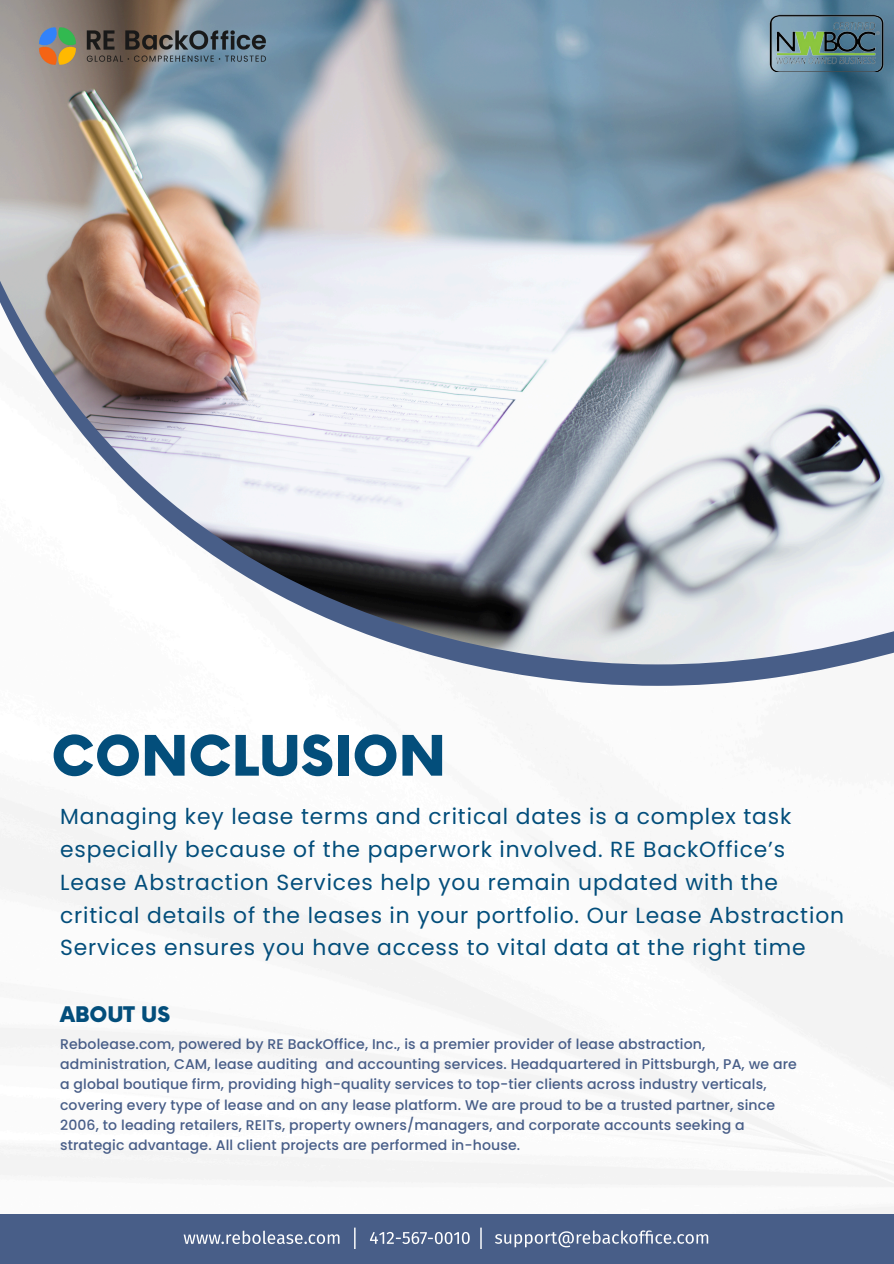
<style>
.page{position:relative;width:894px;height:1264px;background:#fff}
.page>*{position:absolute;margin:0;border:0;box-sizing:border-box;transform-origin:0 0}
.t1{font:900 54.3px "Now";color:#034e7b}
.t2{font:21.75px/32.7px "Poppins";letter-spacing:.04em;color:#034e7b}
.t3{font:900 21px "Now";color:#034e7b}
.t4{font:500 14.1px/20.2px "Poppins";letter-spacing:.01em;color:#485e88}
</style>
<div class="page">
<img style="left:0;top:685px;width:893px;height:578px">
<div style="left:1px;top:1214px;width:892px;height:49px;background:#485e88"></div>
<svg style="left:370px;top:1232px;width:99px;height:12px"></svg>
<svg style="left:495px;top:1230px;width:213px;height:17px"></svg>
<svg style="left:183px;top:1230px;width:156px;height:13px"></svg>
<svg style="left:354px;top:1227px;width:1px;height:21px"></svg>
<svg style="left:480px;top:1227px;width:1px;height:21px"></svg>
<svg style="left:466px;top:664px;width:382px;height:21px;fill:#485e88"></svg>
<img style="left:0;top:0;width:893px;height:664px">
<img style="left:30px;top:19px;width:245px;height:53px">
<p class="t1" style="left:51px;top:726px;width:396px">CONCLUSION</p>
<p class="t2" style="left:60px;top:800px;width:785px">Managing key lease terms and critical dates is a complex task especially because of the paperwork involved. RE BackOffice’s Lease Abstraction Services help you remain updated with the critical details of the leases in your portfolio. Our Lease Abstraction Services ensures you have access to vital data at the right time</p>
<h1 class="t3" style="left:60px;top:1003px;width:111px">ABOUT US</h1>
<p class="t4" style="left:60px;top:1033px;width:738px">Rebolease.com, powered by RE BackOffice, Inc., is a premier provider of lease abstraction, administration, CAM, lease auditing and accounting services. Headquartered in Pittsburgh, PA, we are a global boutique firm, providing high-quality services to top-tier clients across industry verticals, covering every type of lease and on any lease platform. We are proud to be a trusted partner, since 2006, to leading retailers, REITs, property owners/managers, and corporate accounts seeking a strategic advantage. All client projects are performed in-house.</p>
</div>
